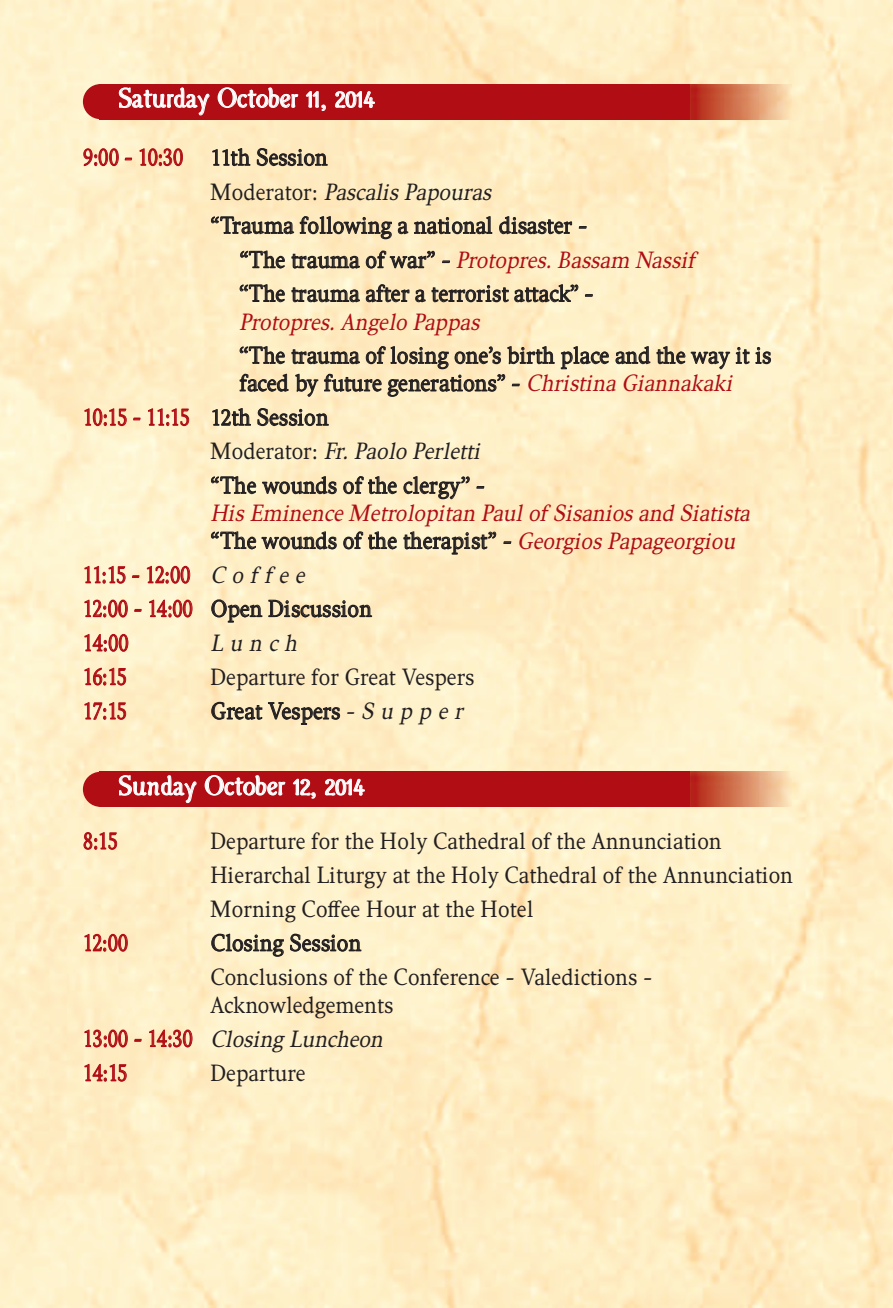
<style>
.page{position:relative;width:893px;height:1308px;background:#fff}
.page>*{position:absolute;margin:0;border:0;box-sizing:border-box;transform-origin:0 0}
.t1{font:700 27px "KS Antigone";color:#fff}
.t2{font:25.88px "GFS Elpis";letter-spacing:.015em;color:#b00d15;scale:.8 1}
.t3{font:24.75px/34px "GFS Elpis";color:#231f20;scale:.9 1}
.t4{font:italic 24.75px/27.2px "GFS Elpis";color:#b00d15;scale:.9 1}
.t5{font:italic 24.75px "GFS Elpis";color:#231f20;scale:.9 1}
.s1{font-size:25.88px;color:#b00d15}
.s2{font-style:normal}
.s3{font-style:normal;color:#231f20}
.s4{font-style:italic;color:#b00d15}
.s5{font-size:24.75px;color:#231f20}
.s6{font-style:italic}
.s7{font-style:italic;font-size:24.75px;color:#231f20}
</style>
<div class="page">
<img style="left:0;top:0;width:893px;height:1307px">
<div style="left:99px;top:771px;width:591px;height:36px;background:#b00d15"></div>
<img style="left:690px;top:771px;width:101px;height:36px">
<div style="left:83px;top:771px;width:35px;height:36px;background:#b00d15;border-radius:50%"></div>
<div style="left:99px;top:84px;width:591px;height:35px;background:#b00d15"></div>
<img style="left:690px;top:84px;width:101px;height:35px">
<div style="left:83px;top:84px;width:35px;height:35px;background:#b00d15;border-radius:50%"></div>
<p class="t1" style="left:119px;top:85px;width:258px">Saturday October 11, 2014</p>
<p class="t3" style="left:83px;top:143px;width:273px"><span class="s1">9:00 - 10:30</span> 11th Session</p>
<p class="t5" style="left:210px;top:183px;width:318px"><span class="s2">M o d e r a t o r :</span> Pascalis Papouras</p>
<p class="t3" style="left:211px;top:211px;width:420px">‘‘Trauma following a national disaster -</p>
<p class="t4" style="left:240px;top:249px;width:507px"><span class="s3">‘ ‘ T h e t r a u m a o f w a r ’ ’ -</span> Protopres. Bassam Nassif</p>
<p class="t3" style="left:239px;top:279px;width:395px">‘‘The trauma after a terrorist attack’’ -</p>
<p class="t4" style="left:239px;top:310px;width:273px">Protopres. Angelo Pappas</p>
<p class="t3" style="left:239px;top:344px;width:592px;line-height:27.4px">‘‘The trauma of losing one’s birth place and the way it is faced by future generations’’ - <span class="s4">ChristinaGiannakaki</span></p>
<p class="t2" style="left:83px;top:408px;width:309px">10:15 - 11:15 <span class="s5">12th Session</span></p>
<p class="t3" style="left:210px;top:437px;width:307px">Moderator: <span class="s6">Fr.PaoloPerletti </span>‘‘The wounds of the clergy’’ -</p>
<p class="t4" style="left:210px;top:502px;width:606px">His Eminence Metrolopitan Paul of Sisanios and Siatista <span class="s3">‘‘The wounds of the therapist’’ -</span> GeorgiosPapageorgiou</p>
<p class="t2" style="left:83px;top:565px;width:284px">11:15 - 12:00 <span class="s7">Cof f ee</span></p>
<p class="t3" style="left:83px;top:594px;width:323px"><span class="s1">12:00 - 14:00</span> Open Discussion</p>
<p class="t2" style="left:83px;top:634px;width:59px">14:00</p>
<p class="t5" style="left:210px;top:634px;width:102px">Lunch</p>
<p class="t2" style="left:83px;top:667px;width:56px">16:15</p>
<p class="t3" style="left:210px;top:662px;width:295px">Departure for Great Vespers</p>
<p class="t2" style="left:83px;top:702px;width:56px">17:15</p>
<p class="t3" style="left:211px;top:696px;width:286px">Great Vespers - <span class="s6">Supper</span></p>
<p class="t1" style="left:119px;top:772px;width:248px">Sunday October 12, 2014</p>
<p class="t2" style="left:83px;top:832px;width:45px">8:15</p>
<p class="t3" style="left:210px;top:826px;width:649px">Departure for the Holy Cathedral of the Annunciation<br>Hierarchal Liturgy at the Holy Cathedral of the Annunciation<br>Morning Coffee Hour at the Hotel</p>
<p class="t2" style="left:83px;top:933px;width:58px">12:00</p>
<p class="t3" style="left:210px;top:928px;width:493px">Closing Session<br>Conclusions of the Conference - Valedictions -</p>
<p class="t3" style="left:83px;top:990px;width:346px;text-align:right">Acknowledgements<br><span class="s1">1 3 : 0 0 - 1 4 : 3 0</span> <span class="s6">Closing Luncheon</span></p>
<p class="t2" style="left:83px;top:1063px;width:57px">14:15</p>
<p class="t3" style="left:210px;top:1058px;width:107px">Departure</p>
</div>
